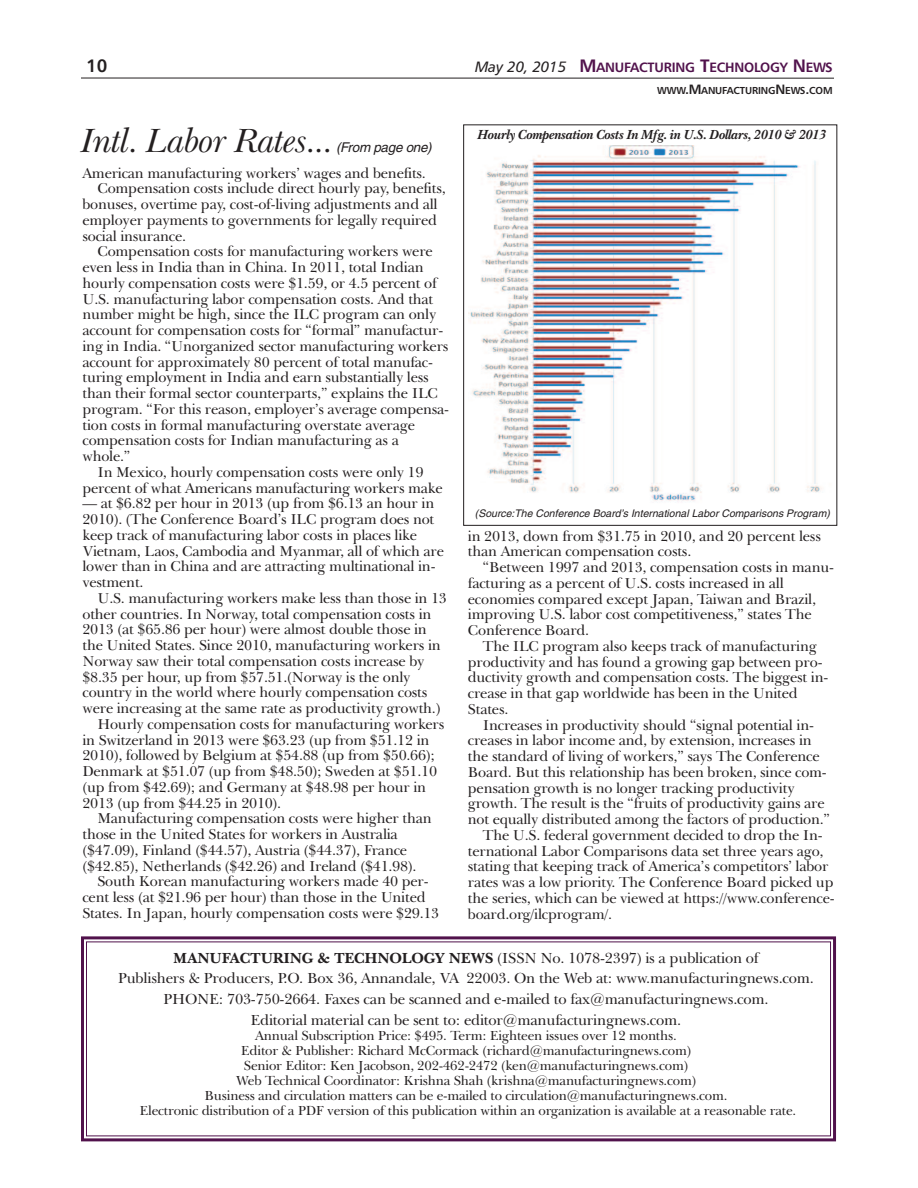
<style>
.page{position:relative;width:918px;height:1188px;background:#fff}
.page>*{position:absolute;margin:0;border:0;box-sizing:border-box;transform-origin:0 0}
.t1{font:italic 34.5px "Baskerville BT";letter-spacing:-.025em;color:#231f20}
.t2{font:18px "Humanist 777 BT Bold B";color:#231f20}
.t3{font:15px/20.7px "Baskerville BT";letter-spacing:-.015em;color:#231f20;text-align:center}
.t4{font:14.7px/15.8px "Baskerville BT";letter-spacing:-.015em;color:#231f20}
.t5{font:13.5px/15px "Baskerville BT";letter-spacing:-.015em;color:#231f20;text-align:center}
.t6{font:italic 700 13.5px "Baskerville BT";letter-spacing:-.045em;color:#231f20}
.t7{font:13.5px "Humanist 777 BT Bold B";letter-spacing:-.015em;color:#51124c}
.t8{font:italic 13.5px "Helvetica";letter-spacing:-.02em;color:#231f20}
.t9{font:italic 10.5px "Helvetica";color:#231f20}
.t10{font:10.2px "Humanist 777 BT Bold B";letter-spacing:-.015em;color:#231f20}
.s1{font-family:"Humanist 777 BT Italic B";font-size:15px;color:#231f20}
.s2{font-size:18px}
.s3{font-size:13.5px}
.s4{font-weight:700}
</style>
<div class="page">
<hr style="left:81px;top:78px;width:753px;height:1px;background:#231f20">
<div style="left:81px;top:936px;width:755px;height:205px;border:3px solid #51124c"></div>
<img style="left:469px;top:146px;width:352px;height:355px">
<div style="left:463px;top:125px;width:374px;height:401px;border:1px solid #231f20"></div>
<p class="t2" style="left:86px;top:58px;width:23px">10</p>
<p class="t7" style="left:475px;top:62px;width:359px"><span class="s1">May 20, 2015</span> <span class="s2">M</span>ANUFACTURING <span class="s2">T</span>ECHNOLOGY <span class="s2">N</span>EWS</p>
<h1 class="t1" style="left:81px;top:128px;width:254px">Intl. Labor Rates...</h1>
<p class="t8" style="left:336px;top:142px;width:97px">(From page one)</p>
<p class="t4" style="left:82px;top:167px;width:345px">American manufacturing workers’ wages and benefits.</p>
<p class="t4" style="left:97px;top:182px;width:350px">Compensation costs include direct hourly pay, benefits,</p>
<p class="t4" style="left:82px;top:198px;width:357px">bonuses, overtime pay, cost-of-living adjustments and all</p>
<p class="t4" style="left:82px;top:214px;width:356px">employer payments to governments for legally required</p>
<p class="t4" style="left:82px;top:230px;width:105px">social insurance.</p>
<p class="t4" style="left:97px;top:245px;width:337px">Compensation costs for manufacturing workers were</p>
<p class="t4" style="left:82px;top:261px;width:343px">even less in India than in China. In 2011, total Indian</p>
<p class="t4" style="left:82px;top:277px;width:356px">hourly compensation costs were $1.59, or 4.5 percent of</p>
<p class="t4" style="left:82px;top:293px;width:352px">U.S. manufacturing labor compensation costs. And that</p>
<p class="t4" style="left:82px;top:308px;width:355px">number might be high, since the ILC program can only</p>
<p class="t4" style="left:82px;top:324px;width:362px">account for compensation costs for “formal” manufactur-</p>
<p class="t4" style="left:82px;top:340px;width:367px">ing in India. “Unorganized sector manufacturing workers</p>
<p class="t4" style="left:82px;top:356px;width:352px">account for approximately 80 percent of total manufac-</p>
<p class="t4" style="left:82px;top:371px;width:348px">turing employment in India and earn substantially less</p>
<p class="t4" style="left:82px;top:387px;width:357px">than their formal sector counterparts,” explains the ILC</p>
<p class="t4" style="left:82px;top:403px;width:368px">program. “For this reason, employer’s average compensa-</p>
<p class="t4" style="left:82px;top:419px;width:334px">tion costs in formal manufacturing overstate average</p>
<p class="t4" style="left:82px;top:434px;width:318px">compensation costs for Indian manufacturing as a</p>
<p class="t4" style="left:82px;top:450px;width:50px">whole.”</p>
<p class="t4" style="left:97px;top:466px;width:327px">In Mexico, hourly compensation costs were only 19</p>
<p class="t4" style="left:82px;top:482px;width:362px">percent of what Americans manufacturing workers make</p>
<p class="t4" style="left:82px;top:497px;width:363px">— at $6.82 per hour in 2013 (up from $6.13 an hour in 2010). (The Conference Board’s ILC program does not keep track of manufacturing labor costs in places like Vietnam, Laos, Cambodia and Myanmar, all of which are lower than in China and are attracting multinational in&shy;vestment.</p>
<p class="t4" style="left:97px;top:592px;width:351px">U.S. manufacturing workers make less than those in 13</p>
<p class="t4" style="left:82px;top:608px;width:350px">other countries. In Norway, total compensation costs in</p>
<p class="t4" style="left:82px;top:623px;width:346px">2013 (at $65.86 per hour) were almost double those in</p>
<p class="t4" style="left:82px;top:639px;width:360px">the United States. Since 2010, manufacturing workers in</p>
<p class="t4" style="left:82px;top:655px;width:343px">Norway saw their total compensation costs increase by</p>
<p class="t4" style="left:82px;top:671px;width:330px">$8.35 per hour, up from $57.51.(Norway is the only</p>
<p class="t4" style="left:82px;top:686px;width:346px">country in the world where hourly compensation costs</p>
<p class="t4" style="left:82px;top:702px;width:360px">were increasing at the same rate as productivity growth.)</p>
<p class="t4" style="left:97px;top:718px;width:348px">Hourly compensation costs for manufacturing workers</p>
<p class="t4" style="left:82px;top:734px;width:348px">in Switzerland in 2013 were $63.23 (up from $51.12 in</p>
<p class="t4" style="left:82px;top:749px;width:354px">2010), followed by Belgium at $54.88 (up from $50.66);</p>
<p class="t4" style="left:82px;top:765px;width:356px">Denmark at $51.07 (up from $48.50); Sweden at $51.10</p>
<p class="t4" style="left:82px;top:781px;width:345px">(up from $42.69); and Germany at $48.98 per hour in</p>
<p class="t4" style="left:82px;top:797px;width:200px">2013 (up from $44.25 in 2010).</p>
<p class="t4" style="left:97px;top:812px;width:336px">Manufacturing compensation costs were higher than</p>
<p class="t4" style="left:82px;top:828px;width:317px">those in the United States for workers in Australia</p>
<p class="t4" style="left:82px;top:844px;width:326px">($47.09), Finland ($44.57), Austria ($44.37), France</p>
<p class="t4" style="left:82px;top:860px;width:336px">($42.85), Netherlands ($42.26) and Ireland ($41.98).</p>
<p class="t4" style="left:97px;top:875px;width:333px">South Korean manufacturing workers made 40 per-</p>
<p class="t4" style="left:82px;top:891px;width:345px">cent less (at $21.96 per hour) than those in the United</p>
<p class="t4" style="left:82px;top:907px;width:358px">States. In Japan, hourly compensation costs were $29.13</p>
<p class="t10" style="left:657px;top:86px;width:177px">WWW<span class="s3">.M</span>ANUFACTURING<span class="s3">N</span>EWS<span class="s3">.</span>COM</p>
<p class="t6" style="left:477px;top:129px;width:351px">Hourly Compensation Costs In Mfg. in U.S. Dollars, 2010 &amp; 2013</p>
<p class="t9" style="left:475px;top:509px;width:357px">(Source:The Conference Board’s International Labor Comparisons Program)</p>
<p class="t4" style="left:468px;top:530px;width:355px">in 2013, down from $31.75 in 2010, and 20 percent less than American compensation costs.</p>
<p class="t4" style="left:468px;top:561px;width:367px;text-indent:15px">“Between 1997 and 2013, compensation costs in manu&shy;facturing as a percent of U.S. costs increased in all economies compared except Japan, Taiwan and Brazil, improving U.S. labor cost competitiveness,” states The Conference Board.</p>
<p class="t4" style="left:468px;top:640px;width:362px;text-indent:15px">The ILC program also keeps track of manufacturing productivity and has found a growing gap between pro&shy;ductivity growth and compensation costs. The biggest in&shy;crease in that gap worldwide has been in the United States.</p>
<p class="t4" style="left:483px;top:719px;width:333px">Increases in productivity should “signal potential in-</p>
<p class="t4" style="left:468px;top:734px;width:345px">creases in labor income and, by extension, increases in</p>
<p class="t4" style="left:468px;top:750px;width:353px">the standard of living of workers,” says The Conference</p>
<p class="t4" style="left:468px;top:766px;width:360px">Board. But this relationship has been broken, since com-</p>
<p class="t4" style="left:468px;top:782px;width:328px">pensation growth is no longer tracking productivity</p>
<p class="t4" style="left:468px;top:797px;width:358px">growth. The result is the “fruits of productivity gains are</p>
<p class="t4" style="left:468px;top:813px;width:364px">not equally distributed among the factors of production.”</p>
<p class="t4" style="left:483px;top:829px;width:341px">The U.S. federal government decided to drop the In-</p>
<p class="t4" style="left:468px;top:845px;width:357px">ternational Labor Comparisons data set three years ago,</p>
<p class="t4" style="left:468px;top:860px;width:362px">stating that keeping track of America’s competitors’ labor</p>
<p class="t4" style="left:468px;top:876px;width:367px">rates was a low priority. The Conference Board picked up</p>
<p class="t4" style="left:468px;top:892px;width:368px">the series, which can be viewed at https://www.conference-</p>
<p class="t4" style="left:468px;top:908px;width:146px">board.org/ilcprogram/.</p>
<p class="t3" style="left:118px;top:949px;width:698px"><span class="s4">MANUFACTURING &amp; TECHNOLOGY NEWS</span> (ISSN No. 1078-2397) is a publication of<br>Publishers &amp; Producers, P.O. Box 36, Annandale, VA 22003. On the Web at: www.manufacturingnews.com.<br>PHONE: 703-750-2664. Faxes can be scanned and e-mailed to fax@manufacturingnews.com.<br>Editorial material can be sent to: editor@manufacturingnews.com.</p>
<p class="t5" style="left:140px;top:1029px;width:658px">Annual Subscription Price: $495. Term: Eighteen issues over 12 months.<br>Editor &amp; Publisher: Richard McCormack (richard@manufacturingnews.com)<br>Senior Editor: Ken Jacobson, 202-462-2472 (ken@manufacturingnews.com)<br>Web Technical Coordinator: Krishna Shah (krishna@manufacturingnews.com)<br>Business and circulation matters can be e-mailed to circulation@manufacturingnews.com.<br>Electronic distribution of a PDF version of this publication within an organization is available at a reasonable rate.</p>
</div>
